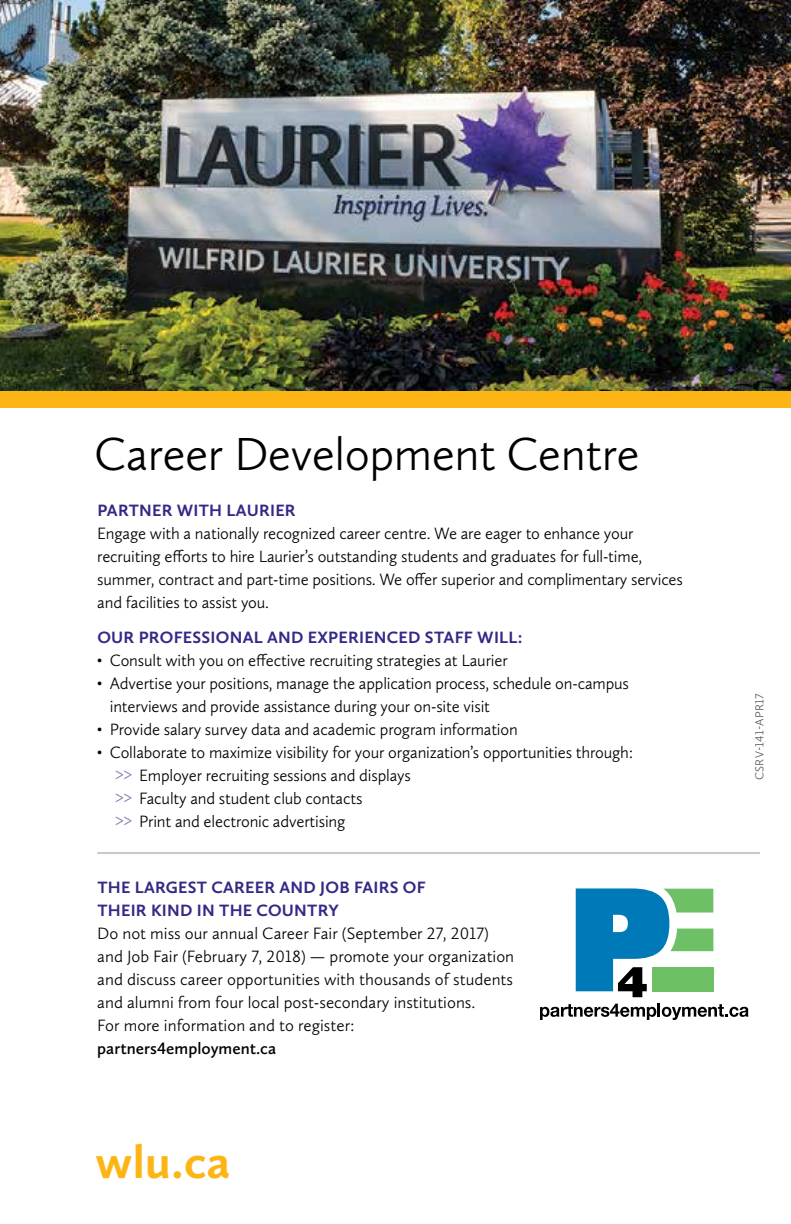
<style>
.page{position:relative;width:791px;height:1224px;background:#fff}
.page>*{position:absolute;margin:0;border:0;box-sizing:border-box;transform-origin:0 0}
.t1{font:300 48px "Calluna Sans";letter-spacing:-.01em;color:#000}
.t2{font:700 48px "Calluna Sans";color:#fcb515}
.t3{font:300 17px/23px "Calluna Sans";letter-spacing:-.01em;color:#000}
.t4{font:700 17px/23px "Calluna Sans";letter-spacing:.015em;color:#332a86}
.t5{font:600 17px "Calluna Sans";color:#000}
.t6{font:300 12px "Calluna Sans";letter-spacing:.015em;color:#58595b}
.s1{font-size:14px}
.s2{color:#857fb6}
</style>
<div class="page">
<img style="left:0;top:0;width:790px;height:391px">
<hr style="left:657px;top:1003px;width:3px;height:14px;background:#000">
<svg style="left:540px;top:1004px;width:208px;height:16px"></svg>
<svg style="left:575px;top:888px;width:138px;height:109px"></svg>
<hr style="left:97px;top:852px;width:663px;height:2px;background:#c7c8ca">
<div style="left:0;top:391px;width:790px;height:17px;background:#fcb515"></div>
<h1 class="t1" style="left:94px;top:425px;width:547px">Career Development Centre</h1>
<p class="t4" style="left:97px;top:498px;width:200px">PARTNER WITH LAURIER</p>
<p class="t3" style="left:97px;top:521px;width:587px">Engage with a nationally recognized career centre. We are eager to enhance your recruiting efforts to hire Laurier’s outstanding students and graduates for full-time, summer, contract and part-time positions. We offer superior and complimentary services and facilities to assist you.</p>
<p class="t4" style="left:97px;top:625px;width:426px">OUR PROFESSIONAL AND EXPERIENCED STAFF WILL:</p>
<p class="t3" style="left:97px;top:648px;width:412px"><span class="s1">•</span> Consult with you on effective recruiting strategies at Laurier</p>
<p class="t3" style="left:110px;top:671px;width:520px;text-indent:-13px"><span class="s1">•</span> Advertise your positions, manage the application process, schedule on-campus interviews and provide assistance during your on-site visit</p>
<p class="t3" style="left:97px;top:717px;width:422px"><span class="s1">•</span> Provide salary survey data and academic program information</p>
<p class="t3" style="left:115px;top:740px;width:519px;text-indent:-18px"><span class="s1">•</span> Collaborate to maximize visibility for your organization’s opportunities through: <span class="s2">&gt;&gt;</span> Employer recruiting sessions and displays<br><span class="s2">&gt;&gt;</span> Faculty and student club contacts<br><span class="s2">&gt;&gt;</span> Print and electronic advertising</p>
<p class="t4" style="left:97px;top:876px;width:330px">THE LARGEST CAREER AND JOB FAIRS OF<br>THEIR KIND IN THE COUNTRY</p>
<p class="t3" style="left:97px;top:922px;width:418px">Do not miss our annual Career Fair (September 27, 2017) and Job Fair (February 7, 2018) — promote your organization and discuss career opportunities with thousands of students and alumni from four local post-secondary institutions.<br>For more information and to register:</p>
<p class="t5" style="left:97px;top:1038px;width:180px">partners4employment.ca</p>
<h1 class="t2" style="left:95px;top:1133px;width:137px">wlu.ca</h1>
<p class="t6" style="left:752px;top:780px;width:88px;rotate:-90deg">CSRV-141-APR17</p>
</div>
